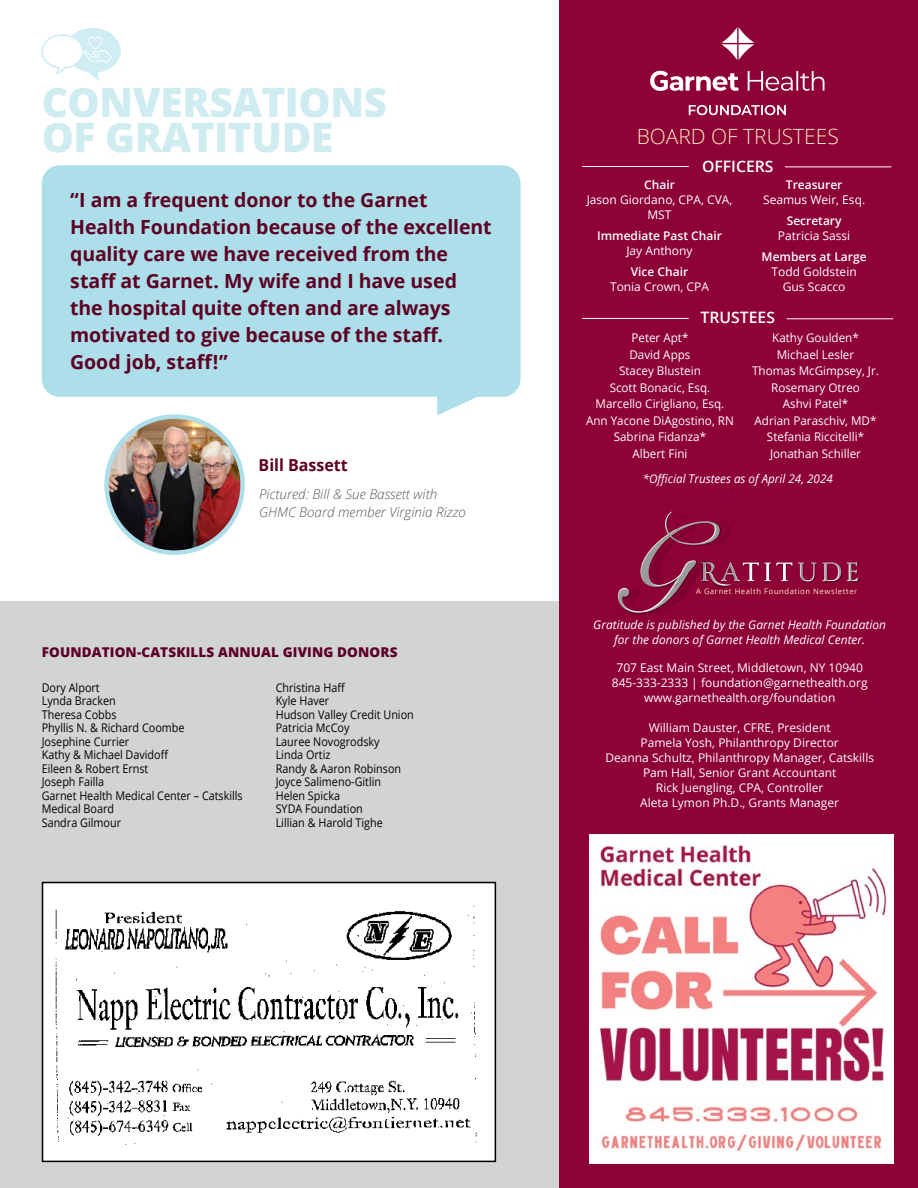
<style>
.page{position:relative;width:918px;height:1188px;background:#fff}
.page>*{position:absolute;margin:0;border:0;box-sizing:border-box;transform-origin:0 0}
.t1{font:800 40.5px "Open Sans";letter-spacing:-.01em;color:#cfecf1}
.t2{font:300 21px "Open Sans";color:#fce7c2}
.t3{font:700 19.5px/27px "Open Sans";letter-spacing:-.005em;color:#5d0024}
.t4{font:700 16.5px "Open Sans";color:#5d0024}
.t5{font:600 15.75px "Open Sans";color:#fff}
.t6{font:italic 300 13.5px/18px "Open Sans";color:#58595b}
.t7{font:800 13.5px "Open Sans";letter-spacing:.01em;color:#5d0024}
.t8{font:12px/15px "Open Sans";color:#fff;text-align:center}
.t9{font:12px/13.5px "Open Sans";color:#000;scale:.9 1}
.t10{font:italic 12px/15px "Open Sans";color:#fff;text-align:center}
.t11{font:600 12px "Open Sans";color:#fff}
.t12{font:7.65px "Open Sans";letter-spacing:.07em;color:#fce7c2}
</style>
<div class="page">
<div style="left:1px;top:601px;width:588px;height:587px;background:#d1d3d4"></div>
<div style="left:560px;top:0;width:358px;height:1188px;background:#8d0134"></div>
<hr style="left:785px;top:167px;width:106px;height:1px;background:#fff">
<hr style="left:582px;top:166px;width:107px;height:1px;background:#fff">
<hr style="left:787px;top:318px;width:106px;height:1px;background:#fff">
<hr style="left:582px;top:318px;width:107px;height:1px;background:#fff">
<svg style="left:650px;top:71px;width:175px;height:20px"></svg>
<svg style="left:41px;top:28px;width:80px;height:53px"></svg>
<svg style="left:721px;top:27px;width:33px;height:33px"></svg>
<svg style="left:689px;top:105px;width:97px;height:10px"></svg>
<div style="left:42px;top:165px;width:479px;height:232px;background:#acdfe9;border-radius:18px"></div>
<svg style="left:437px;top:396px;width:44px;height:19px"></svg>
<img style="left:107px;top:417px;width:136px;height:136px;border-radius:68px">
<div style="left:104px;top:414px;width:141px;height:141px;border:4px solid #acdfe9;border-radius:50%"></div>
<img style="left:764px;top:562px;width:95px;height:21px">
<svg style="left:618px;top:511px;width:141px;height:103px"></svg>
<svg style="left:765px;top:562px;width:27px;height:19px"></svg>
<img style="left:589px;top:834px;width:304px;height:329px">
<img style="left:45px;top:885px;width:448px;height:274px">
<div style="left:42px;top:882px;width:454px;height:280px;border:2px solid #000"></div>
<p class="t1" style="left:42px;top:71px;width:347px">CONVERSATIONS</p>
<p class="t1" style="left:42px;top:106px;width:293px">OF GRATITUDE</p>
<p class="t2" style="left:637px;top:122px;width:204px">BOARD OF TRUSTEES</p>
<p class="t3" style="left:70px;top:185px;width:423px">“I am a frequent donor to the Garnet Health Foundation because of the excellent quality care we have received from the staff at Garnet. My wife and I have used the hospital quite often and are always motivated to give because of the staff.<br>Good job, staff!”</p>
<p class="t5" style="left:702px;top:155px;width:73px">OFFICERS</p>
<p class="t11" style="left:644px;top:177px;width:32px">Chair</p>
<p class="t11" style="left:786px;top:177px;width:58px">Treasurer</p>
<p class="t8" style="left:587px;top:192px;width:147px">Jason Giordano, CPA, CVA,</p>
<p class="t8" style="left:763px;top:192px;width:104px">Seamus Weir, Esq.</p>
<p class="t8" style="left:647px;top:207px;width:26px">MST</p>
<p class="t11" style="left:787px;top:213px;width:56px">Secretary</p>
<p class="t11" style="left:597px;top:228px;width:126px">Immediate Past Chair</p>
<p class="t8" style="left:778px;top:228px;width:74px">Patricia Sassi</p>
<p class="t8" style="left:626px;top:243px;width:68px">Jay Anthony</p>
<p class="t11" style="left:762px;top:249px;width:107px">Members at Large</p>
<p class="t11" style="left:631px;top:264px;width:59px">Vice Chair</p>
<p class="t8" style="left:772px;top:264px;width:87px">Todd Goldstein</p>
<p class="t8" style="left:610px;top:279px;width:100px">Tonia Crown, CPA</p>
<p class="t8" style="left:783px;top:279px;width:64px">Gus Scacco</p>
<p class="t5" style="left:701px;top:307px;width:76px">TRUSTEES</p>
<p class="t8" style="left:631px;top:330px;width:58px">Peter Apt*</p>
<p class="t8" style="left:772px;top:330px;width:88px">Kathy Goulden*</p>
<p class="t8" style="left:629px;top:347px;width:63px">David Apps</p>
<p class="t8" style="left:777px;top:347px;width:79px">Michael Lesler</p>
<p class="t8" style="left:619px;top:363px;width:83px">Stacey Blustein</p>
<p class="t8" style="left:752px;top:363px;width:128px">Thomas McGimpsey, Jr.</p>
<p class="t8" style="left:610px;top:380px;width:102px">Scott Bonacic, Esq.</p>
<p class="t8" style="left:771px;top:380px;width:90px">Rosemary Otreo</p>
<p class="t8" style="left:596px;top:396px;width:130px">Marcello Cirigliano, Esq.</p>
<p class="t8" style="left:783px;top:396px;width:67px">Ashvi Patel*</p>
<p class="t8" style="left:586px;top:413px;width:149px">Ann Yacone DiAgostino, RN</p>
<p class="t8" style="left:755px;top:413px;width:123px">Adrian Paraschiv, MD*</p>
<p class="t8" style="left:614px;top:429px;width:94px">Sabrina Fidanza*</p>
<p class="t8" style="left:767px;top:429px;width:99px">Stefania Riccitelli*</p>
<p class="t8" style="left:633px;top:446px;width:56px">Albert Fini</p>
<p class="t8" style="left:770px;top:446px;width:92px">Jonathan Schiller</p>
<p class="t10" style="left:643px;top:471px;width:192px">*Official Trustees as of April 24, 2024</p>
<p class="t4" style="left:259px;top:453px;width:91px">Bill Bassett</p>
<p class="t6" style="left:259px;top:485px;width:208px">Pictured: Bill &amp; Sue Bassett with<br>GHMC Board member Virginia Rizzo</p>
<p class="t7" style="left:42px;top:642px;width:357px">FOUNDATION-CATSKILLS ANNUAL GIVING DONORS</p>
<p class="t9" style="left:42px;top:680px;width:66px">Dory Alport</p>
<p class="t9" style="left:42px;top:694px;width:84px">Lynda Bracken</p>
<p class="t9" style="left:42px;top:707px;width:225px">Theresa Cobbs<br>Phyllis N. &amp; Richard Coombe<br>Josephine Currier<br>Kathy &amp; Michael Davidoff<br>Eileen &amp; Robert Ernst<br>Joseph Failla<br>Garnet Health Medical Center – Catskills</p>
<p class="t9" style="left:42px;top:802px;width:82px">Medical Board</p>
<p class="t9" style="left:42px;top:815px;width:90px">Sandra Gilmour</p>
<p class="t9" style="left:276px;top:680px;width:155px">Christina Haff<br>Kyle Haver<br>Hudson Valley Credit Union<br>Patricia McCoy<br>Lauree Novogrodsky<br>Linda Ortiz<br>Randy &amp; Aaron Robinson<br>Joyce Salimeno-Gitlin<br>Helen Spicka<br>SYDA Foundation<br>Lillian &amp; Harold Tighe</p>
<p class="t12" style="left:696px;top:586px;width:163px">A Garnet Health Foundation Newsletter</p>
<p class="t10" style="left:593px;top:617px;width:294px">Gratitude is published by the Garnet Health Foundation for the donors of Garnet Health Medical Center.</p>
<p class="t8" style="left:612px;top:660px;width:257px">707 East Main Street, Middletown, NY 10940<br>845-333-2333 | foundation@garnethealth.org www.garnethealth.org/foundation</p>
<p class="t8" style="left:605px;top:720px;width:270px">William Dauster, CFRE, President<br>Pamela Yosh, Philanthropy Director<br>Deanna Schultz, Philanthropy Manager, Catskills Pam Hall, Senior Grant Accountant<br>Rick Juengling, CPA, Controller<br>Aleta Lymon Ph.D., Grants Manager</p>
</div>
